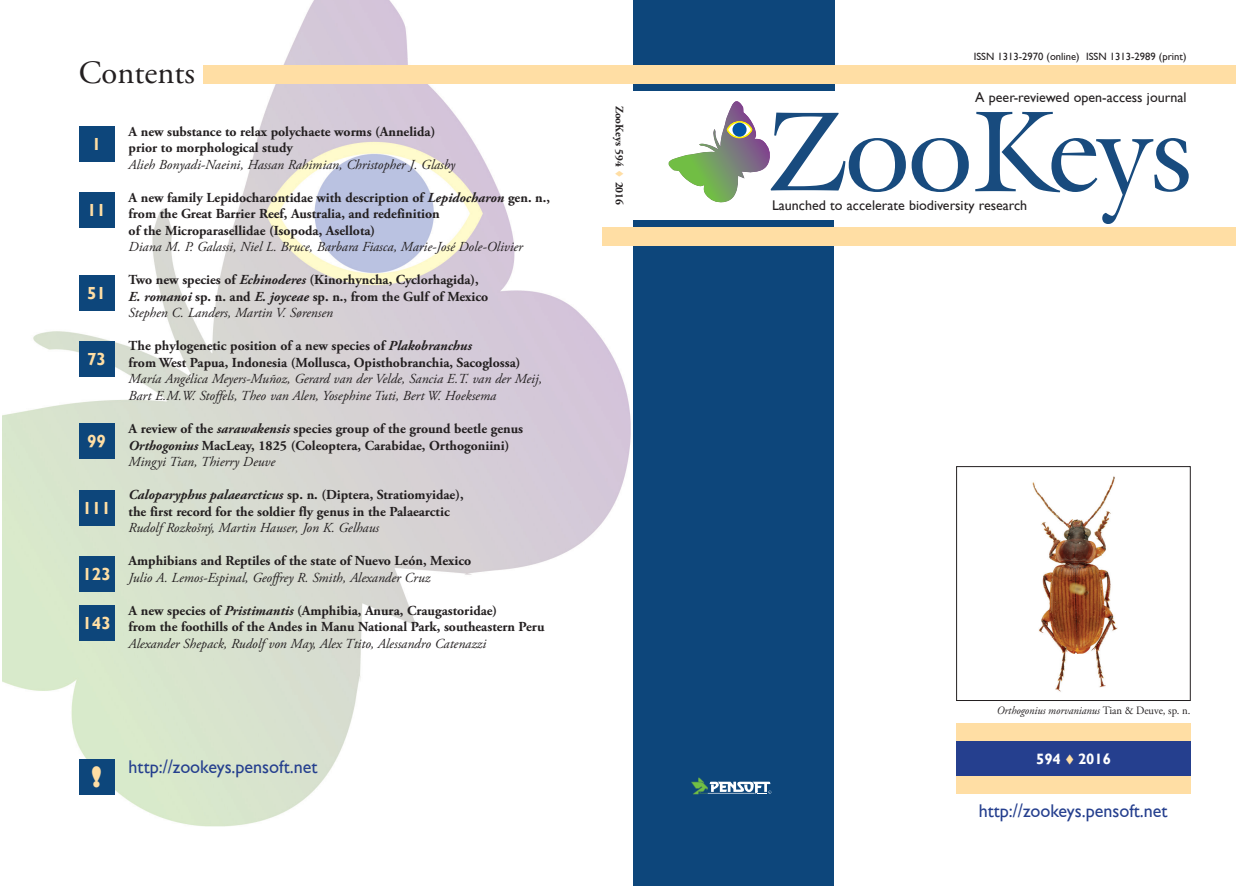
<style>
.page{position:relative;width:1236px;height:886px;background:#fff}
.page>*{position:absolute;margin:0;border:0;box-sizing:border-box;transform-origin:0 0}
.t1{font:32.5px "Adobe Garamond Pro";color:#231f20}
.t2{font:800 27.12px "Gill Sans";color:#ffdea4}
.t3{font:18.38px "Gill Sans";color:#253f8e}
.t4{font:700 17.5px "Gill Sans";color:#ffdea4}
.t5{font:700 15px "Gill Sans";color:#fff}
.t6{font:14px "Gill Sans";color:#231f20}
.t7{font:700 13.75px/16.5px "Adobe Garamond Pro";color:#231f20}
.t8{font:italic 13.75px/16.5px "Adobe Garamond Pro";color:#231f20}
.t9{font:italic 11.25px "Adobe Garamond Pro";color:#231f20;scale:.95 1}
.t10{font:700 11.25px "Adobe Garamond Pro";color:#231f20}
.t11{font:10.62px "Gill Sans";color:#231f20}
.s1{font-style:italic}
.s2{font-weight:400;font-style:italic}
.s3{color:#ffdea4}
.s4{font-style:normal}
</style>
<div class="page">
<img style="left:2px;top:0;width:652px;height:827px">
<div style="left:633px;top:221px;width:200px;height:665px;background:#0d467b"></div>
<div style="left:633px;top:0;width:201px;height:91px;background:#0d467b"></div>
<svg style="left:691px;top:777px;width:80px;height:17px"></svg>
<div style="left:602px;top:228px;width:633px;height:18px;background:#ffdea4"></div>
<svg style="left:668px;top:101px;width:237px;height:102px"></svg>
<svg style="left:911px;top:138px;width:57px;height:54px"></svg>
<svg style="left:975px;top:112px;width:213px;height:112px"></svg>
<img style="left:1032px;top:476px;width:86px;height:216px">
<div style="left:956px;top:466px;width:234px;height:235px;border:1px solid #231f20"></div>
<div style="left:79px;top:759px;width:35px;height:35px;background:#0d467b"></div>
<div style="left:79px;top:126px;width:35px;height:36px;background:#0d467b"></div>
<div style="left:79px;top:423px;width:35px;height:36px;background:#0d467b"></div>
<div style="left:79px;top:192px;width:35px;height:36px;background:#0d467b"></div>
<div style="left:79px;top:490px;width:35px;height:35px;background:#0d467b"></div>
<div style="left:79px;top:275px;width:35px;height:36px;background:#0d467b"></div>
<div style="left:79px;top:556px;width:35px;height:35px;background:#0d467b"></div>
<div style="left:79px;top:341px;width:35px;height:35px;background:#0d467b"></div>
<div style="left:79px;top:605px;width:35px;height:36px;background:#0d467b"></div>
<div style="left:956px;top:740px;width:234px;height:36px;background:#253f8e"></div>
<div style="left:956px;top:723px;width:234px;height:17px;background:#ffdea4"></div>
<div style="left:956px;top:776px;width:234px;height:18px;background:#ffdea4"></div>
<div style="left:203px;top:65px;width:1032px;height:19px;background:#ffdea4"></div>
<h1 class="t1" style="left:79px;top:53px;width:117px">Contents</h1>
<p class="t4" style="left:92px;top:134px;width:11px">1</p>
<p class="t4" style="left:87px;top:200px;width:20px">11</p>
<p class="t4" style="left:87px;top:283px;width:20px">51</p>
<p class="t4" style="left:87px;top:348px;width:20px">73</p>
<p class="t4" style="left:87px;top:431px;width:20px">99</p>
<p class="t4" style="left:82px;top:497px;width:30px">111</p>
<p class="t4" style="left:82px;top:563px;width:30px">123</p>
<p class="t4" style="left:82px;top:613px;width:30px">143</p>
<p class="t7" style="left:129px;top:124px;width:308px">A new substance to relax polychaete worms (Annelida) prior to morphological study</p>
<p class="t8" style="left:129px;top:157px;width:328px">Alieh Bonyadi-Naeini, Hassan Rahimian, Christopher J. Glasby</p>
<p class="t7" style="left:129px;top:190px;width:423px">A new family Lepidocharontidae with description of <span class="s1">Lepidocharon</span> gen. n., from the Great Barrier Reef, Australia, and redefinition<br>of the Microparasellidae (Isopoda, Asellota)</p>
<p class="t8" style="left:129px;top:239px;width:396px">Diana M. P. Galassi, Niel L. Bruce, Barbara Fiasca, Marie-José Dole-Olivier</p>
<p class="t7" style="left:129px;top:272px;width:361px">Two new species of <span class="s1">Echinoderes</span> (Kinorhyncha, Cyclorhagida),<br><span class="s1">E. romanoi</span> sp. n. and <span class="s1">E. joyceae</span> sp. n., from the Gulf of Mexico<br><span class="s2">Stephen C. Landers, Martin V. Sørensen</span></p>
<p class="t7" style="left:129px;top:338px;width:393px">The phylogenetic position of a new species of <span class="s1">Plakobranchus<br></span>from West Papua, Indonesia (Mollusca, Opisthobranchia, Sacoglossa)</p>
<p class="t8" style="left:129px;top:371px;width:415px">María Angélica Meyers-Muñoz, Gerard van der Velde, Sancia E.T. van der Meij,<br>Bart E.M.W. Stoffels, Theo van Alen, Yosephine Tuti, Bert W. Hoeksema</p>
<p class="t7" style="left:129px;top:421px;width:396px">A review of the <span class="s1">sarawakensis</span> species group of the ground beetle genus<br><span class="s1">Orthogonius</span> MacLeay, 1825 (Coleoptera, Carabidae, Orthogoniini)<br><span class="s2">Mingyi Tian, Thierry Deuve</span></p>
<p class="t7" style="left:129px;top:487px;width:336px"><span class="s1">Caloparyphus palaearcticus</span> sp. n. (Diptera, Stratiomyidae), the first record for the soldier fly genus in the Palaearctic</p>
<p class="t8" style="left:129px;top:520px;width:252px">Rudolf Rozkošný, Martin Hauser, Jon K. Gelhaus</p>
<p class="t7" style="left:129px;top:553px;width:344px">Amphibians and Reptiles of the state of Nuevo León, Mexico</p>
<p class="t8" style="left:129px;top:569px;width:303px">Julio A. Lemos-Espinal, Geoffrey R. Smith, Alexander Cruz</p>
<p class="t7" style="left:129px;top:602px;width:417px">A new species of <span class="s1">Pristimantis</span> (Amphibia, Anura, Craugastoridae)<br>from the foothills of the Andes in Manu National Park, southeastern Peru</p>
<p class="t8" style="left:129px;top:635px;width:359px">Alexander Shepack, Rudolf von May, Alex Ttito, Alessandro Catenazzi</p>
<h2 class="t2" style="left:91px;top:760px;width:12px">!</h2>
<h3 class="t3" style="left:129px;top:756px;width:190px">http://zookeys.pensoft.net</h3>
<p class="t10" style="left:625px;top:106px;width:101px;rotate:90deg">ZooKeys 594 <span class="s3">▼</span> 2016</p>
<p class="t11" style="left:973px;top:50px;width:214px">ISSN 1313-2970 (online) ISSN 1313-2989 (print)</p>
<p class="t6" style="left:975px;top:89px;width:213px">A peer-reviewed open-access journal</p>
<p class="t6" style="left:772px;top:197px;width:257px">Launched to accelerate biodiversity research</p>
<p class="t9" style="left:996px;top:703px;width:205px">Orthogonius morvanianus <span class="s4">Tian &amp; Deuve, sp. n.</span></p>
<p class="t5" style="left:1035px;top:749px;width:77px">594 <span class="s3">▼</span> 2016</p>
<h3 class="t3" style="left:978px;top:799px;width:190px">http://zookeys.pensoft.net</h3>
</div>
